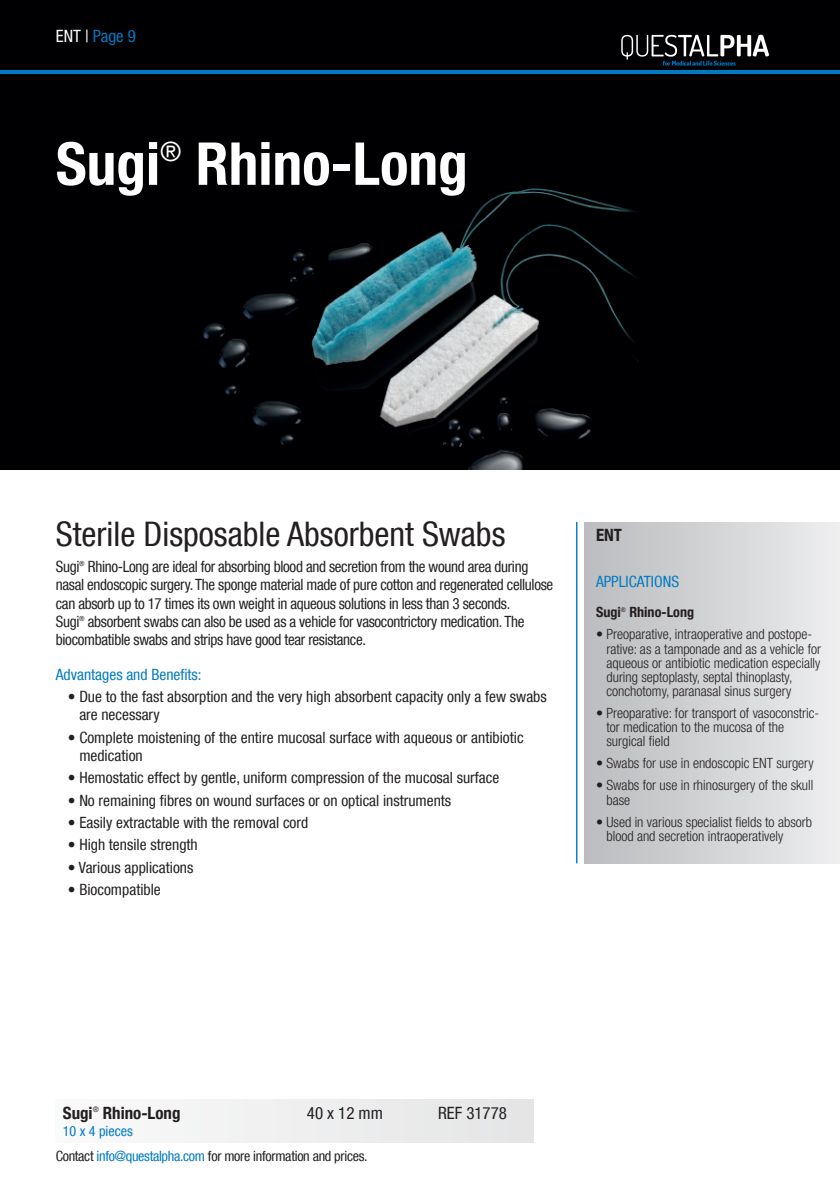
<style>
.page{position:relative;width:840px;height:1191px;background:#fff}
.page>*{position:absolute;margin:0;border:0;box-sizing:border-box;transform-origin:0 0}
.t1{font:700 condensed 59.2px "Helvetica Neue LT Com";color:#fff}
.t2{font:condensed 33.8px "Helvetica Neue LT Com";color:#231f20}
.t3{font:condensed 26.6px "Helvetica Neue LT Com";color:#fff}
.t4{font:700 condensed 17px "Helvetica Neue LT Com";color:#231f20}
.t5{font:condensed 17px "Helvetica Neue LT Com";color:#231f20}
.t6{font:condensed 17px "Helvetica Neue LT Com";color:#007ac2}
.t7{font:condensed 15.6px/18.4px "Helvetica Neue LT Com";color:#231f20}
.t8{font:condensed 15.6px/18.4px "Helvetica Neue LT Com";letter-spacing:-.02em;color:#231f20}
.t9{font:condensed 15.6px "Helvetica Neue LT Com";color:#007ac2}
.t10{font:300 condensed 14.2px/14px "Helvetica Neue LT Com";color:#231f20}
.t11{font:condensed 14.2px "Helvetica Neue LT Com";letter-spacing:-.02em;color:#231f20}
.t12{font:700 condensed 14.2px "Helvetica Neue LT Com";color:#231f20}
.t13{font:condensed 14.2px "Helvetica Neue LT Com";color:#007ac2}
.t14{font:condensed 7.6px "Helvetica Neue LT Com";color:#231f20}
.t15{font:condensed 7px "Helvetica Neue LT Com";color:#231f20}
.t16{font:condensed 6.4px "Helvetica Neue LT Com";color:#231f20}
.s1{color:#fff}
.s2{color:#007ac2}
</style>
<div class="page">
<div style="left:0;top:0;width:839px;height:469px;background:#000002"></div>
<hr style="left:575px;top:522px;width:2px;height:341px;background:#007ac2">
<div style="left:584px;top:522px;width:255px;height:341px;background:linear-gradient(to right,#babbbe,#ededef)"></div>
<img style="left:203px;top:188px;width:435px;height:281px">
<svg style="left:611px;top:197px;width:27px;height:30px"></svg>
<svg style="left:614px;top:262px;width:24px;height:30px"></svg>
<svg style="left:609px;top:318px;width:29px;height:37px"></svg>
<div style="left:51px;top:1099px;width:491px;height:44px;background:#eff0f1"></div>
<svg style="left:621px;top:35px;width:147px;height:31px"></svg>
<hr style="left:0;top:70px;width:839px;height:4px;background:#007ac2">
<p class="t6" style="left:56px;top:26px;width:81px"><span class="s1">ENT |</span> Page 9</p>
<h1 class="t1" style="left:56px;top:128px;width:106px">Sugi</h1>
<h3 class="t3" style="left:160px;top:136px;width:23px">®</h3>
<h1 class="t1" style="left:196px;top:128px;width:273px">Rhino-Long</h1>
<h2 class="t2" style="left:56px;top:514px;width:451px">Sterile Disposable Absorbent Swabs</h2>
<p class="t7" style="left:56px;top:557px;width:25px">Sugi</p>
<p class="t15" style="left:79px;top:559px;width:7px">®</p>
<p class="t8" style="left:56px;top:557px;width:498px;text-indent:32px">Rhino-Long are ideal for absorbing blood and secretion from the wound area during nasal endoscopic surgery. The sponge material made of pure cotton and regenerated cellulose can absorb up to 17 times its own weight in aqueous solutions in less than 3 seconds.<br>Sugi</p>
<p class="t15" style="left:79px;top:614px;width:7px">®</p>
<p class="t8" style="left:56px;top:612px;width:469px;text-indent:32px">absorbent swabs can also be used as a vehicle for vasocontrictory medication. The biocombatible swabs and strips have good tear resistance.</p>
<p class="t9" style="left:56px;top:665px;width:147px">Advantages and Benefits:</p>
<p class="t7" style="left:79px;top:687px;width:468px;text-indent:-11px">• Due to the fast absorption and the very high absorbent capacity only a few swabs are necessary</p>
<p class="t7" style="left:79px;top:728px;width:445px;text-indent:-11px">• Complete moistening of the entire mucosal surface with aqueous or antibiotic medication</p>
<p class="t7" style="left:68px;top:768px;width:432px">• Hemostatic effect by gentle, uniform compression of the mucosal surface</p>
<p class="t7" style="left:68px;top:791px;width:384px">• No remaining fibres on wound surfaces or on optical instruments</p>
<p class="t7" style="left:68px;top:813px;width:242px">• Easily extractable with the removal cord</p>
<p class="t7" style="left:68px;top:835px;width:131px">• High tensile strength</p>
<p class="t7" style="left:68px;top:858px;width:127px">• Various applications</p>
<p class="t7" style="left:68px;top:880px;width:94px">• Biocompatible</p>
<p class="t4" style="left:595px;top:525px;width:27px">ENT</p>
<p class="t9" style="left:595px;top:572px;width:85px">APPLICATIONS</p>
<p class="t12" style="left:595px;top:604px;width:26px">Sugi</p>
<p class="t16" style="left:620px;top:605px;width:7px">®</p>
<p class="t12" style="left:629px;top:604px;width:66px">Rhino-Long</p>
<p class="t10" style="left:606px;top:627px;width:216px;text-indent:-10px">• Preoparative, intraoperative and postope&shy;rative: as a tamponade and as a vehicle for aqueous or antibiotic medication especially during septoplasty, septal thinoplasty, conchotomy, paranasal sinus surgery</p>
<p class="t10" style="left:606px;top:706px;width:214px;text-indent:-10px">• Preoparative: for transport of vasoconstric&shy;tor medication to the mucosa of the surgical field</p>
<p class="t10" style="left:595px;top:756px;width:219px">• Swabs for use in endoscopic ENT surgery</p>
<p class="t10" style="left:606px;top:778px;width:208px;text-indent:-10px">• Swabs for use in rhinosurgery of the skull base</p>
<p class="t10" style="left:606px;top:814px;width:207px;text-indent:-10px">• Used in various specialist fields to absorb blood and secretion intraoperatively</p>
<p class="t4" style="left:63px;top:1102px;width:31px">Sugi</p>
<p class="t14" style="left:93px;top:1105px;width:8px">®</p>
<p class="t4" style="left:103px;top:1102px;width:79px">Rhino-Long</p>
<p class="t5" style="left:307px;top:1102px;width:77px">40 x 12 mm</p>
<p class="t5" style="left:438px;top:1102px;width:70px">REF 31778</p>
<p class="t13" style="left:63px;top:1122px;width:71px">10 x 4 pieces</p>
<p class="t11" style="left:56px;top:1147px;width:313px">Contact <span class="s2">info@questalpha.com</span> for more information and prices.</p>
</div>
